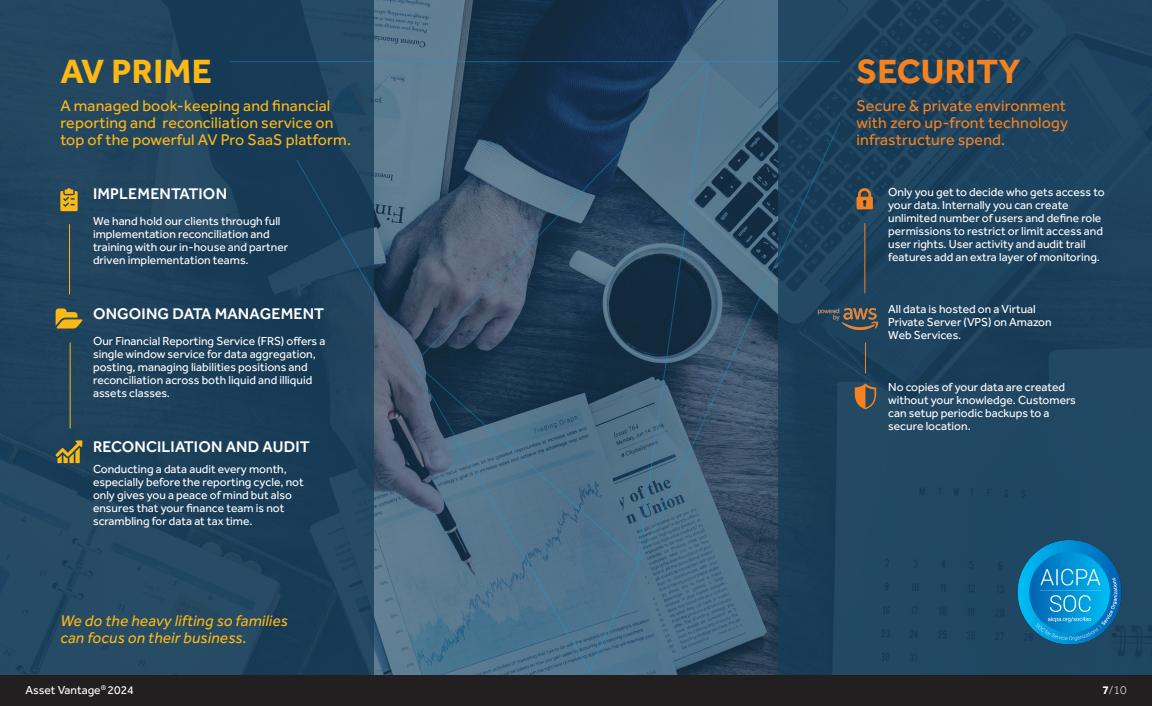
<style>
.page{position:relative;width:1152px;height:706px;background:#fff}
.page>*{position:absolute;margin:0;border:0;box-sizing:border-box;transform-origin:0 0}
.t1{font:700 34.8px "Effra";letter-spacing:.01em;color:#f58220}
.t2{font:700 34.8px "Effra";letter-spacing:.01em;color:#fcb814}
.t3{font:16px/17px "Effra";letter-spacing:.01em;color:#fcb814}
.t4{font:16px/17px "Effra";letter-spacing:.01em;color:#f58220}
.t5{font:500 16px "Effra";letter-spacing:.01em;color:#fff}
.t6{font:italic 16px/17px "Effra";letter-spacing:.01em;color:#fcb814}
.t7{font:12px/13px "Effra";color:#fff}
.t8{font:300 12px "Effra";color:#fff}
.s1{font-weight:700}
</style>
<div class="page">
<svg style="left:373px;top:0;width:406px;height:675px;background:#3a5871"></svg>
<div style="left:779px;top:0;width:373px;height:706px;background:linear-gradient(to right,#1e435e,#1e4460)"></div>
<div style="left:0;top:0;width:373px;height:706px;background:#20435d"></div>
<hr style="left:864px;top:223px;width:1px;height:70px;background:#f58220">
<hr style="left:865px;top:342px;width:1px;height:31px;background:#f58220">
<svg style="left:297px;top:160px;width:292px;height:511px"></svg>
<svg style="left:589px;top:122px;width:251px;height:549px;background:#315169"></svg>
<hr style="left:229px;top:61px;width:611px;height:1px;background:#19a0db">
<img style="left:815px;top:305px;width:64px;height:26px">
<svg style="left:856px;top:188px;width:17px;height:21px"></svg>
<svg style="left:853px;top:383px;width:25px;height:26px"></svg>
<svg style="left:414px;top:60px;width:296px;height:502px;background:#3a566d"></svg>
<hr style="left:69px;top:224px;width:1px;height:70px;background:#fcb814">
<hr style="left:70px;top:342px;width:1px;height:86px;background:#fcb814">
<svg style="left:60px;top:188px;width:18px;height:23px"></svg>
<svg style="left:56px;top:308px;width:26px;height:20px"></svg>
<svg style="left:55px;top:440px;width:27px;height:23px"></svg>
<div style="left:0;top:675px;width:1152px;height:31px;background:#231f20"></div>
<img style="left:1007px;top:538px;width:126px;height:112px">
<h1 class="t2" style="left:60px;top:51px;width:153px">AV PRIME</h1>
<h2 class="t3" style="left:60px;top:97px;width:292px">A managed book-keeping and financial reporting and reconciliation service on top of the powerful AV Pro SaaS platform.</h2>
<h2 class="t5" style="left:93px;top:184px;width:136px">IMPLEMENTATION</h2>
<p class="t7" style="left:93px;top:214px;width:197px">We hand hold our clients through full implementation reconciliation and training with our in-house and partner driven implementation teams.</p>
<h2 class="t5" style="left:93px;top:304px;width:233px">ONGOING DATA MANAGEMENT</h2>
<p class="t7" style="left:93px;top:334px;width:234px">Our Financial Reporting Service (FRS) offers a single window service for data aggregation, posting, managing liabilities positions and reconciliation across both liquid and illiquid assets classes.</p>
<h2 class="t5" style="left:93px;top:437px;width:218px">RECONCILIATION AND AUDIT</h2>
<p class="t7" style="left:93px;top:462px;width:212px">Conducting a data audit every month, especially before the reporting cycle, not only gives you a peace of mind but also ensures that your finance team is not scrambling for data at tax time.</p>
<h2 class="t6" style="left:60px;top:612px;width:229px">We do the heavy lifting so families can focus on their business.</h2>
<h1 class="t1" style="left:856px;top:51px;width:166px">SECURITY</h1>
<h2 class="t4" style="left:856px;top:97px;width:213px">Secure &amp; private environment with zero up-front technology infrastructure spend.</h2>
<p class="t7" style="left:888px;top:185px;width:218px">Only you get to decide who gets access to your data. Internally you can create unlimited number of users and define role permissions to restrict or limit access and user rights. User activity and audit trail features add an extra layer of monitoring.</p>
<p class="t7" style="left:888px;top:303px;width:165px">All data is hosted on a Virtual<br>Private Server (VPS) on Amazon<br>Web Services.</p>
<p class="t7" style="left:888px;top:380px;width:189px">No copies of your data are created without your knowledge. Customers can setup periodic backups to a secure location.</p>
<p class="t7" style="left:25px;top:683px;width:110px">Asset Vantage<sup>®</sup> 2024</p>
<p class="t8" style="left:1102px;top:683px;width:26px"><span class="s1">7</span>/10</p>
</div>
